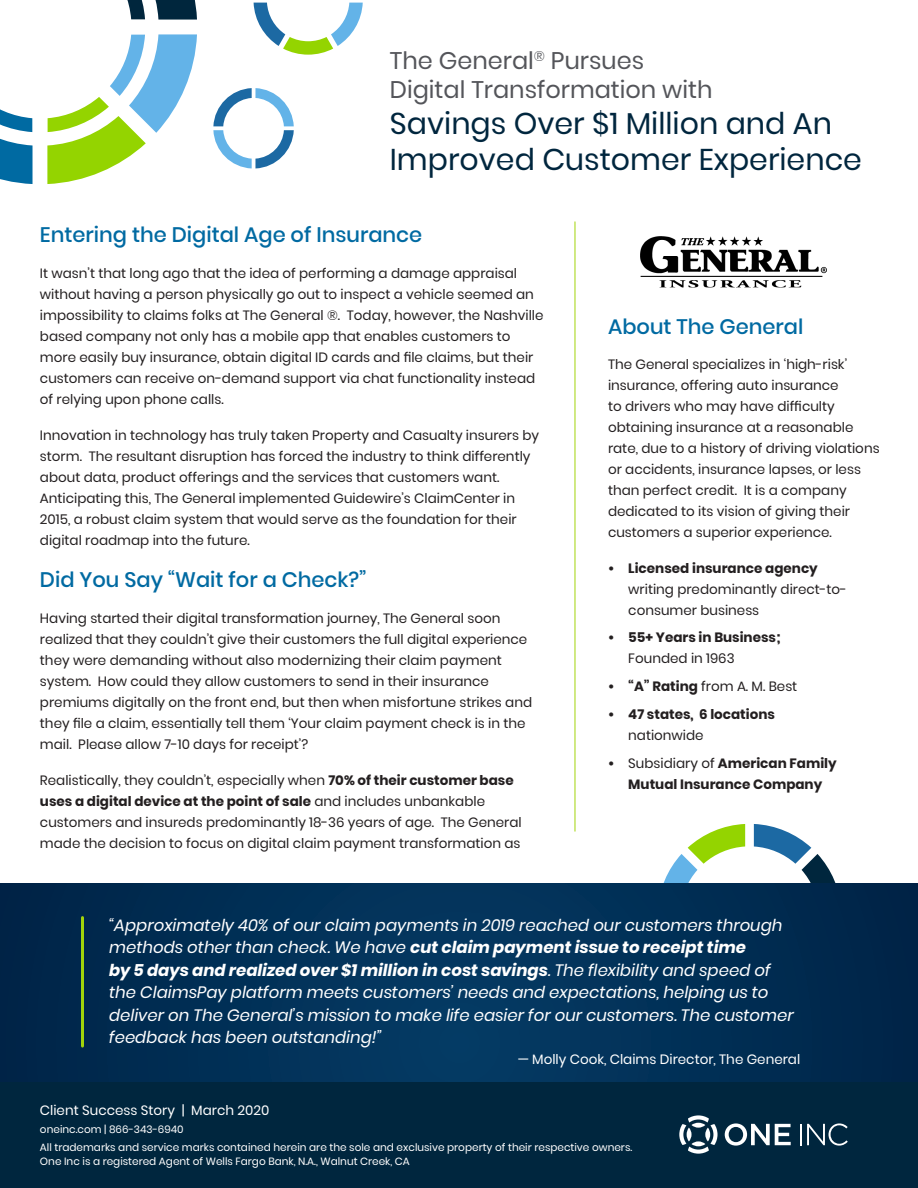
<style>
.page{position:relative;width:918px;height:1188px;background:#fff}
.page>*{position:absolute;margin:0;border:0;box-sizing:border-box;transform-origin:0 0}
.Page_SubTitle{font:30px/36px "Poppins";color:#00263e}
.Page_SubTitle-2{font:24px/28.8px "Poppins";color:#54555a}
.Body_Copy{font:500 21px "Poppins";color:#006aa2}
.Body_Copy-2{font:italic 16.5px/22.5px "Poppins";color:#fff}
.Body_Copy-3{font:13.5px/21px "Poppins";color:#231f20}
.Body_Copy_Bullets{font:700 13.5px/21px "Poppins";color:#231f20}
.Body_Copy_Bullets-2{font:13.5px/21px "Poppins";color:#231f20}
.Body_Copy-4{font:13.5px "Poppins";color:#fff}
.Page_SubTitle-3{font:13.5px "Poppins";color:#fff}
.Page_SubTitle-4{font:10.5px/18px "Poppins";color:#fff}
.s1{font-weight:700}
.s2{font-weight:400}
</style>
<div class="page">
<svg style="left:663px;top:824px;width:82px;height:59px"></svg>
<svg style="left:754px;top:824px;width:82px;height:59px"></svg>
<svg style="left:127px;top:0;width:70px;height:20px"></svg>
<svg style="left:0;top:109px;width:33px;height:75px"></svg>
<svg style="left:47px;top:34px;width:150px;height:150px"></svg>
<svg style="left:254px;top:3px;width:109px;height:52px"></svg>
<svg style="left:213px;top:88px;width:81px;height:80px"></svg>
<svg style="left:0;top:883px;width:918px;height:199px;background:#012e54"></svg>
<div style="left:0;top:1082px;width:918px;height:106px;background:#00263e"></div>
<svg style="left:679px;top:1115px;width:39px;height:39px"></svg>
<svg style="left:687px;top:1128px;width:5px;height:13px"></svg>
<svg style="left:725px;top:1123px;width:66px;height:23px"></svg>
<hr style="left:800px;top:1124px;width:2px;height:21px;background:#fff">
<svg style="left:807px;top:1123px;width:41px;height:23px"></svg>
<hr style="left:81px;top:918px;width:3px;height:128px;background:#a2d40a">
<hr style="left:575px;top:222px;width:1px;height:609px;background:#a2d40a">
<img style="left:640px;top:236px;width:187px;height:52px">
<p class="Page_SubTitle-2" style="left:390px;top:47px;width:324px">The General<sup>®</sup> Pursues<br>Digital Transformation with</p>
<p class="Page_SubTitle" style="left:390px;top:106px;width:474px">Savings Over $1 Million and An<br>Improved Customer Experience</p>
<p class="Body_Copy" style="left:40px;top:223px;width:384px">Entering the Digital Age of Insurance</p>
<p class="Body_Copy-3" style="left:40px;top:263px;width:505px">It wasn’t that long ago that the idea of performing a damage appraisal without having a person physically go out to inspect a vehicle seemed an impossibility to claims folks at The General ®. Today, however, the Nashville based company not only has a mobile app that enables customers to more easily buy insurance, obtain digital ID cards and file claims, but their customers can receive on-demand support via chat functionality instead of relying upon phone calls.</p>
<p class="Body_Copy-3" style="left:40px;top:425px;width:501px">Innovation in technology has truly taken Property and Casualty insurers by storm. The resultant disruption has forced the industry to think differently about data, product offerings and the services that customers want.<br>Anticipating this, The General implemented Guidewire’s ClaimCenter in 2015, a robust claim system that would serve as the foundation for their digital roadmap into the future.</p>
<p class="Body_Copy" style="left:40px;top:568px;width:328px">Did You Say “Wait for a Check?”</p>
<p class="Body_Copy-3" style="left:40px;top:608px;width:494px">Having started their digital transformation journey, The General soon realized that they couldn’t give their customers the full digital experience they were demanding without also modernizing their claim payment system. How could they allow customers to send in their insurance premiums digitally on the front end, but then when misfortune strikes and they file a claim, essentially tell them ‘Your claim payment check is in the mail. Please allow 7-10 days for receipt’?</p>
<p class="Body_Copy-3" style="left:40px;top:770px;width:483px">Realistically, they couldn’t, especially when <span class="s1">70% of their customer base uses a digital device at the point of sale</span> and includes unbankable customers and insureds predominantly 18-36 years of age. The General made the decision to focus on digital claim payment transformation as</p>
<p class="Body_Copy" style="left:608px;top:315px;width:197px">About The General</p>
<p class="Body_Copy-3" style="left:608px;top:353px;width:273px">The General specializes in ‘high-risk’ insurance, offering auto insurance<br>to drivers who may have difficulty obtaining insurance at a reasonable rate, due to a history of driving violations or accidents, insurance lapses, or less than perfect credit. It is a company dedicated to its vision of giving their customers a superior experience.</p>
<p class="Body_Copy_Bullets-2" style="left:628px;top:557px;width:220px;text-indent:-20px"><span class="s1">• Licensed insurance agency </span>writing predominantly direct-to&shy;consumer business</p>
<p class="Body_Copy_Bullets" style="left:628px;top:627px;width:154px;text-indent:-20px">• 55+ Years in Business;<br><span class="s2">Founded in 1963</span></p>
<p class="Body_Copy_Bullets-2" style="left:608px;top:676px;width:191px"><span class="s1">• “A” Rating</span> from A. M. Best</p>
<p class="Body_Copy_Bullets" style="left:628px;top:704px;width:148px;text-indent:-20px">• 47 states, 6 locations <span class="s2">nationwide</span></p>
<p class="Body_Copy_Bullets" style="left:608px;top:752px;width:230px;text-align:center">• <span class="s2">Subsidiary of</span> American Family<br>Mutual Insurance Company</p>
<p class="Body_Copy-2" style="left:109px;top:914px;width:686px">“Approximately 40% of our claim payments in 2019 reached our customers through methods other than check. We have <span class="s1">cut claim payment issue to receipt time<br>by 5 days and realized over $1 million in cost savings</span>. The flexibility and speed of the ClaimsPay platform meets customers’ needs and expectations, helping us to deliver on The General’s mission to make life easier for our customers. The customer feedback has been outstanding!”</p>
<p class="Body_Copy-4" style="left:518px;top:1052px;width:284px">— Molly Cook, Claims Director, The General</p>
<p class="Page_SubTitle-3" style="left:40px;top:1103px;width:231px">Client Success Story | March 2020</p>
<p class="Page_SubTitle-4" style="left:40px;top:1121px;width:594px">oneinc.com | 866-343-6940<br>All trademarks and service marks contained herein are the sole and exclusive property of their respective owners.</p>
<p class="Page_SubTitle-4" style="left:40px;top:1152px;width:371px">One Inc is a registered Agent of Wells Fargo Bank, N.A., Walnut Creek, CA</p>
</div>
